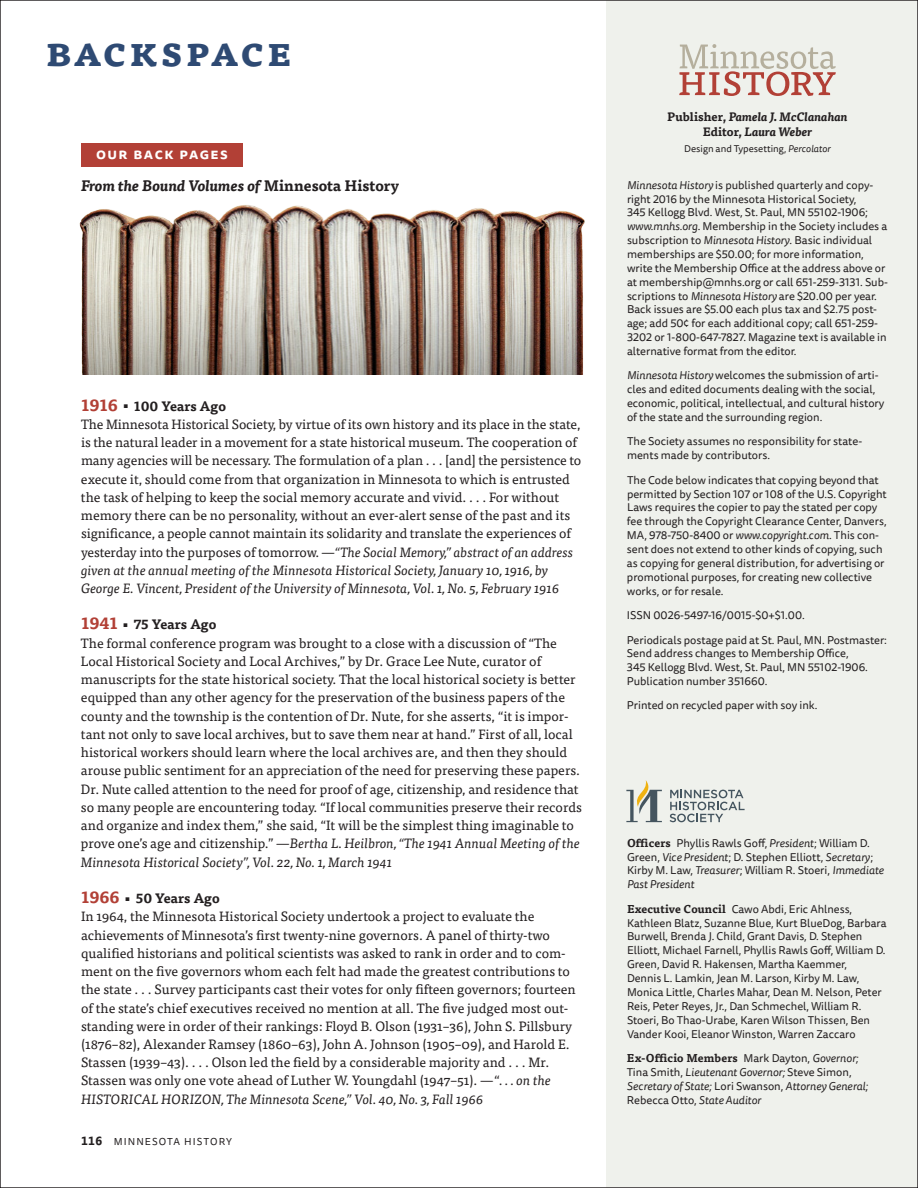
<style>
.page{position:relative;width:918px;height:1188px;background:#fff}
.page>*{position:absolute;margin:0;border:0;box-sizing:border-box;transform-origin:0 0}
.t1{font:700 40.5px "Tisa Pro";letter-spacing:.03em;color:#2e4a73}
.t2{font:italic 700 15px "Tisa Pro";color:#231f20}
.t3{font:700 15px "Tisa Sans Pro";letter-spacing:.1em;color:#fff}
.t4{font:13.5px/18.3px "Tisa Pro";color:#231f20}
.t5{font:italic 700 12px/15px "Tisa Pro";color:#231f20;text-align:center}
.t6{font:11.25px/13.8px "Tisa Sans Pro";color:#231f20}
.t7{font:italic 11.25px/13.8px "Tisa Sans Pro";color:#231f20}
.t8{font:700 11.25px "Tisa Pro";letter-spacing:.01em;color:#231f20}
.t9{font:10.05px "Tisa Sans Pro";letter-spacing:.11em;color:#231f20}
.t10{font:9.75px "Tisa Sans Pro";color:#231f20}
.s1{font-style:normal}
.s2{font-weight:700;font-size:16.5px;color:#b24036}
.s3{font-weight:700}
.s4{font-style:italic}
.s5{font-weight:700;font-size:12px}
.s6{font-family:"Tisa Pro";font-weight:700}
.s7{font-family:"Tisa Sans Pro";font-weight:400}
.s8{font-family:"Tisa Sans Pro";font-weight:400;font-style:italic}
</style>
<div class="page">
<div style="left:606px;top:0;width:312px;height:1188px;background:#eff1ec"></div>
<svg style="left:679px;top:44px;width:157px;height:52px"></svg>
<svg style="left:626px;top:780px;width:36px;height:42px"></svg>
<svg style="left:670px;top:790px;width:75px;height:32px"></svg>
<div style="left:81px;top:144px;width:162px;height:23px;background:#b24036"></div>
<img style="left:79px;top:205px;width:506px;height:170px">
<h1 class="t1" style="left:45px;top:18px;width:248px">Backspace</h1>
<p class="t3" style="left:96px;top:143px;width:133px">our back pages</p>
<p class="t2" style="left:81px;top:174px;width:320px">From the Bound Volumes of <span class="s1">Minnesota History</span></p>
<p class="t4" style="left:81px;top:396px;width:502px"><span class="s2">1916</span> <sup>▪</sup> <span class="s3">100 Years Ago<br></span>The Minnesota Historical Society, by virtue of its own history and its place in the state, is the natural leader in a movement for a state historical museum. The cooperation of many agencies will be necessary. The formulation of a plan . . . [and] the persistence to execute it, should come from that organization in Minnesota to which is entrusted the task of helping to keep the social memory accurate and vivid. . . . For without memory there can be no personality, without an ever-alert sense of the past and its significance, a people cannot maintain its solidarity and translate the experiences of yesterday into the purposes of tomorrow. <span class="s4">—“The Social Memory,” abstract of an address given at the annual meeting of the Minnesota Historical Society, January 10, 1916, by George E. Vincent, President of the University of Minnesota, Vol. 1, No. 5, February 1916</span></p>
<p class="t4" style="left:81px;top:615px;width:502px"><span class="s2">1941</span> <sup>▪</sup> <span class="s3">75 Years Ago<br></span>The formal conference program was brought to a close with a discussion of “The Local Historical Society and Local Archives,” by Dr. Grace Lee Nute, curator of manuscripts for the state historical society. That the local historical society is better equipped than any other agency for the preservation of the business papers of the county and the township is the contention of Dr. Nute, for she asserts, “it is impor&shy;tant not only to save local archives, but to save them near at hand.” First of all, local historical workers should learn where the local archives are, and then they should arouse public sentiment for an appreciation of the need for preserving these papers.<br>Dr. Nute called attention to the need for proof of age, citizenship, and residence that so many people are encountering today. “If local communities preserve their records and organize and index them,” she said, “It will be the simplest thing imaginable to prove one’s age and citizenship.” <span class="s4">—Bertha L. Heilbron, “The 1941 Annual Meeting of the Minnesota Historical Society”, Vol. 22, No. 1, March 1941</span></p>
<p class="t4" style="left:81px;top:888px;width:496px"><span class="s2">1966</span> <sup>▪</sup> <span class="s3">50 Years Ago<br></span>In 1964, the Minnesota Historical Society undertook a project to evaluate the achievements of Minnesota’s first twenty-nine governors. A panel of thirty-two qualified historians and political scientists was asked to rank in order and to com&shy;ment on the five governors whom each felt had made the greatest contributions to the state . . . Survey participants cast their votes for only fifteen governors; fourteen of the state’s chief executives received no mention at all. The five judged most out&shy;standing were in order of their rankings: Floyd B. Olson (1931–36), John S. Pillsbury (1876–82), Alexander Ramsey (1860–63), John A. Johnson (1905–09), and Harold E.<br>Stassen (1939–43). . . . Olson led the field by a considerable majority and . . . Mr.<br>Stassen was only one vote ahead of Luther W. Youngdahl (1947–51). —“<span class="s4">. . . on the HISTORICAL HORIZON, The Minnesota Scene,” Vol. 40, No. 3, Fall 1966</span></p>
<p class="t9" style="left:81px;top:1134px;width:153px"><span class="s5">116</span> MINNESOTA HISTORY</p>
<p class="t5" style="left:667px;top:108px;width:182px"><span class="s1">Publisher,</span> Pamela J. McClanahan<br><span class="s1">Editor,</span> Laura Weber</p>
<p class="t10" style="left:684px;top:142px;width:148px">Design and Typesetting, <span class="s4">Percolator</span></p>
<p class="t6" style="left:627px;top:178px;width:262px"><span class="s4">Minnesota History</span> is published quarterly and copy&shy;right 2016 by the Minnesota Historical Society,<br>345 Kellogg Blvd. West, St. Paul, MN 55102-1906; <span class="s4">www.mnhs.org</span>. Membership in the Society includes a subscription to <span class="s4">Minnesota History</span>. Basic individual memberships are $50.00; for more information, write the Membership Office at the address above or at membership@mnhs.org or call 651-259-3131. Sub&shy;scriptions to <span class="s4">Minnesota History</span> are $20.00 per year.<br>Back issues are $5.00 each plus tax and $2.75 post&shy;age; add 50¢ for each additional copy; call 651-259- 3202 or 1-800-647-7827. Magazine text is available in alternative format from the editor.</p>
<p class="t6" style="left:627px;top:369px;width:259px"><span class="s4">Minnesota History</span> welcomes the submission of arti&shy;cles and edited documents dealing with the social, economic, political, intellectual, and cultural history of the state and the surrounding region.</p>
<p class="t6" style="left:627px;top:435px;width:237px">The Society assumes no responsibility for state&shy;ments made by contributors.</p>
<p class="t6" style="left:627px;top:473px;width:261px">The Code below indicates that copying beyond that permitted by Section 107 or 108 of the U.S. Copyright Laws requires the copier to pay the stated per copy fee through the Copyright Clearance Center, Danvers, MA, 978-750-8400 or <span class="s4">www.copyright.com</span>. This con&shy;sent does not extend to other kinds of copying, such as copying for general distribution, for advertising or promotional purposes, for creating new collective works, or for resale.</p>
<p class="t6" style="left:627px;top:603px;width:262px;line-height:24.5px">ISSN 0026-5497-16/0015-$0+$1.00.<br>Periodicals postage paid at St. Paul, MN. Postmaster:</p>
<p class="t6" style="left:627px;top:647px;width:242px">Send address changes to Membership Office,<br>345 Kellogg Blvd. West, St. Paul, MN 55102-1906.<br>Publication number 351660.</p>
<p class="t6" style="left:627px;top:699px;width:192px">Printed on recycled paper with soy ink.</p>
<p class="t6" style="left:627px;top:836px;width:258px"><span class="s6">Officers</span> Phyllis Rawls Goff, <span class="s4">President</span>; William D.<br>Green, <span class="s4">Vice President</span>; D. Stephen Elliott, <span class="s4">Secretary</span>; Kirby M. Law, <span class="s4">Treasurer</span>; William R. Stoeri, <span class="s4">Immediate Past President</span></p>
<p class="t6" style="left:627px;top:902px;width:261px"><span class="s6">Executive Council</span> Cawo Abdi, Eric Ahlness, Kathleen Blatz, Suzanne Blue, Kurt BlueDog, Barbara Burwell, Brenda J. Child, Grant Davis, D. Stephen Elliott, Michael Farnell, Phyllis Rawls Goff, William D.<br>Green, David R. Hakensen, Martha Kaemmer,<br>Dennis L. Lamkin, Jean M. Larson, Kirby M. Law, Monica Little, Charles Mahar, Dean M. Nelson, Peter Reis, Peter Reyes, Jr., Dan Schmechel, William R.<br>Stoeri, Bo Thao-Urabe, Karen Wilson Thissen, Ben Vander Kooi, Eleanor Winston, Warren Zaccaro</p>
<p class="t8" style="left:627px;top:1049px;width:233px">Ex-Officio Members <span class="s7">Mark Dayton,</span> <span class="s8">Governor;</span></p>
<p class="t7" style="left:627px;top:1065px;width:243px"><span class="s1">Tina Smith,</span> Lieutenant Governor; <span class="s1">Steve Simon,<br></span>Secretary of State; <span class="s1">Lori Swanson,</span> Attorney General;<br><span class="s1">Rebecca Otto,</span> State Auditor</p>
</div>
